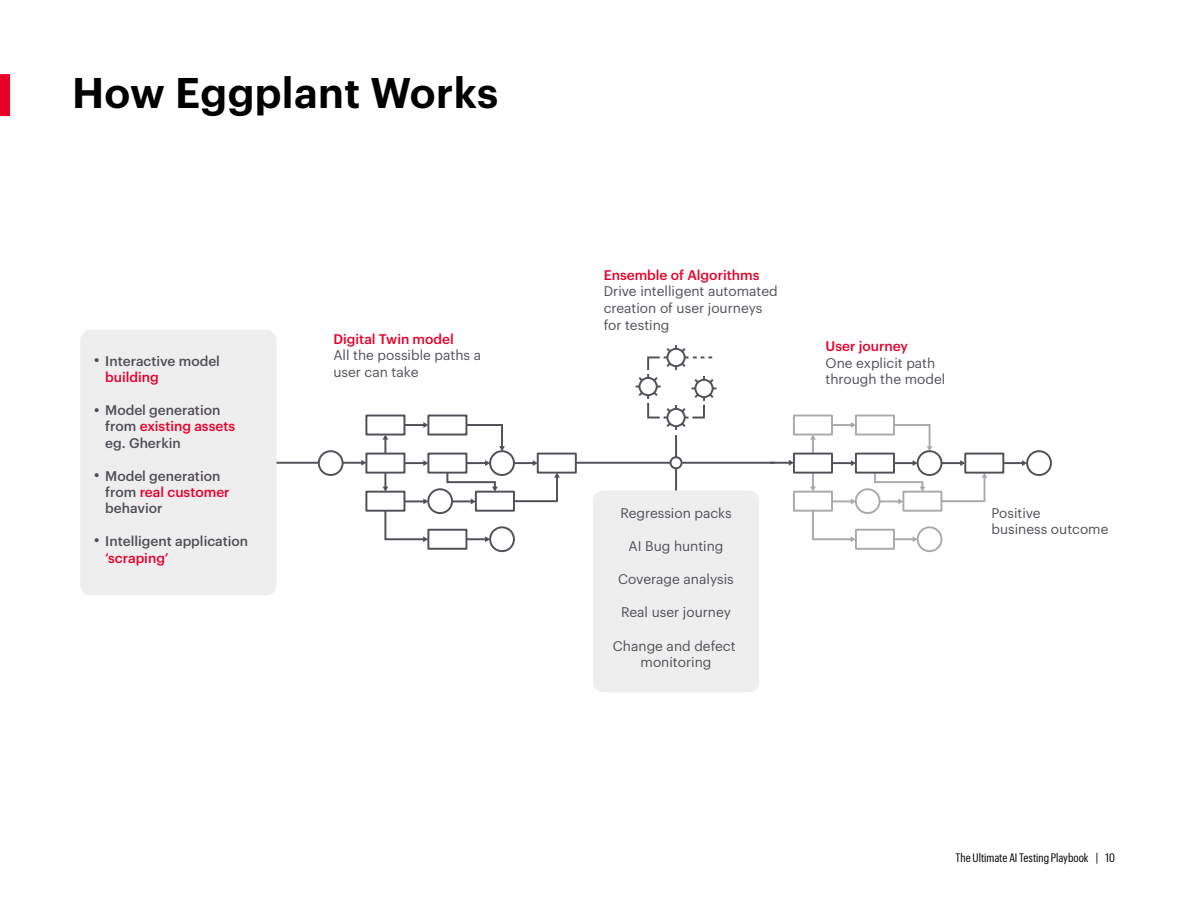
<style>
.page{position:relative;width:1188px;height:918px;background:#fff}
.page>*{position:absolute;margin:0;border:0;box-sizing:border-box;transform-origin:0 0}
.t1{font:600 42px "Graphik LC";letter-spacing:.01em;color:#000}
.t2{font:13.65px/16.6px "Graphik LC";color:#534f57}
.t3{font:500 13.65px/16.4px "Graphik LC";color:#534f57}
.t4{font:500 13.65px "Graphik LC";color:#e90029}
.t5{font:12px "Graphik Cond";color:#000}
.t6{font:7.8px "Elephant";color:#534f57}
.s1{color:#e90029}
</style>
<div class="page">
<div style="left:0;top:74px;width:10px;height:42px;background:#e90029"></div>
<div style="left:80px;top:330px;width:196px;height:265px;background:#efeeef;border-radius:10px"></div>
<div style="left:593px;top:490px;width:166px;height:202px;background:#efeeef;border-radius:10px"></div>
<div style="left:427px;top:415px;width:40px;height:21px;border:2px solid #534f57"></div>
<svg style="left:405px;top:422px;width:23px;height:6px"></svg>
<svg style="left:464px;top:423px;width:41px;height:27px"></svg>
<div style="left:365px;top:415px;width:40px;height:21px;border:2px solid #534f57"></div>
<svg style="left:383px;top:435px;width:5px;height:18px"></svg>
<hr style="left:276px;top:462px;width:43px;height:2px;background:#534f57">
<div style="left:489px;top:526px;width:26px;height:26px;border:2px solid #534f57;border-radius:50%"></div>
<div style="left:427px;top:488px;width:26px;height:26px;border:2px solid #534f57;border-radius:50%"></div>
<div style="left:427px;top:529px;width:40px;height:21px;border:2px solid #534f57"></div>
<hr style="left:466px;top:538px;width:20px;height:2px;background:#534f57">
<svg style="left:485px;top:536px;width:5px;height:6px"></svg>
<div style="left:365px;top:491px;width:40px;height:21px;border:2px solid #534f57"></div>
<div style="left:475px;top:491px;width:40px;height:21px;border:2px solid #534f57"></div>
<hr style="left:452px;top:500px;width:20px;height:2px;background:#534f57">
<svg style="left:471px;top:499px;width:5px;height:5px"></svg>
<svg style="left:383px;top:474px;width:5px;height:18px"></svg>
<svg style="left:383px;top:499px;width:45px;height:43px"></svg>
<svg style="left:512px;top:474px;width:48px;height:29px"></svg>
<div style="left:365px;top:453px;width:40px;height:21px;border:2px solid #534f57"></div>
<div style="left:318px;top:450px;width:26px;height:26px;border:2px solid #534f57;border-radius:50%"></div>
<div style="left:489px;top:450px;width:26px;height:26px;border:2px solid #534f57;border-radius:50%"></div>
<svg style="left:343px;top:460px;width:23px;height:6px"></svg>
<div style="left:427px;top:453px;width:40px;height:21px;border:2px solid #534f57"></div>
<svg style="left:405px;top:460px;width:23px;height:6px"></svg>
<div style="left:537px;top:453px;width:40px;height:21px;border:2px solid #534f57"></div>
<hr style="left:514px;top:462px;width:20px;height:2px;background:#534f57">
<svg style="left:533px;top:460px;width:5px;height:6px"></svg>
<svg style="left:445px;top:460px;width:53px;height:32px"></svg>
<div style="left:855px;top:415px;width:40px;height:21px;border:2px solid #aba9ad"></div>
<hr style="left:832px;top:424px;width:20px;height:2px;background:#aba9ad">
<svg style="left:851px;top:422px;width:5px;height:6px"></svg>
<svg style="left:892px;top:423px;width:40px;height:28px"></svg>
<div style="left:793px;top:415px;width:40px;height:21px;border:2px solid #aba9ad"></div>
<svg style="left:810px;top:435px;width:6px;height:18px"></svg>
<div style="left:917px;top:526px;width:25px;height:26px;border:2px solid #aba9ad;border-radius:50%"></div>
<div style="left:855px;top:488px;width:26px;height:26px;border:2px solid #aba9ad;border-radius:50%"></div>
<div style="left:855px;top:529px;width:40px;height:21px;border:2px solid #aba9ad"></div>
<svg style="left:894px;top:536px;width:24px;height:6px"></svg>
<div style="left:1026px;top:450px;width:26px;height:26px;border:2px solid #534f57;border-radius:50%"></div>
<div style="left:793px;top:491px;width:40px;height:21px;border:2px solid #aba9ad"></div>
<div style="left:902px;top:491px;width:40px;height:21px;border:2px solid #aba9ad"></div>
<svg style="left:880px;top:499px;width:23px;height:5px"></svg>
<svg style="left:810px;top:474px;width:6px;height:18px"></svg>
<svg style="left:811px;top:499px;width:45px;height:43px"></svg>
<svg style="left:940px;top:474px;width:47px;height:29px"></svg>
<div style="left:793px;top:453px;width:40px;height:21px;border:2px solid #534f57"></div>
<div style="left:917px;top:450px;width:25px;height:26px;border:2px solid #534f57;border-radius:50%"></div>
<hr style="left:770px;top:462px;width:20px;height:2px;background:#534f57">
<svg style="left:789px;top:460px;width:5px;height:6px"></svg>
<div style="left:855px;top:453px;width:40px;height:21px;border:2px solid #534f57"></div>
<hr style="left:832px;top:462px;width:20px;height:2px;background:#534f57">
<svg style="left:851px;top:460px;width:5px;height:6px"></svg>
<div style="left:964px;top:453px;width:40px;height:21px;border:2px solid #534f57"></div>
<hr style="left:941px;top:462px;width:20px;height:2px;background:#534f57">
<svg style="left:960px;top:460px;width:5px;height:6px"></svg>
<svg style="left:873px;top:460px;width:52px;height:32px"></svg>
<hr style="left:1003px;top:462px;width:20px;height:2px;background:#534f57">
<svg style="left:1022px;top:460px;width:5px;height:6px"></svg>
<hr style="left:576px;top:462px;width:106px;height:2px;background:#534f57">
<hr style="left:675px;top:435px;width:2px;height:22px;background:#534f57">
<hr style="left:675px;top:468px;width:2px;height:22px;background:#534f57">
<hr style="left:682px;top:462px;width:93px;height:2px;background:#534f57">
<svg style="left:667px;top:454px;width:18px;height:15px"></svg>
<svg style="left:636px;top:345px;width:80px;height:85px"></svg>
<h1 class="t1" style="left:72px;top:61px;width:427px">How Eggplant Works</h1>
<p class="t3" style="left:105px;top:351px;width:116px">Interactive model</p>
<p class="t4" style="left:105px;top:367px;width:55px">building</p>
<p class="t3" style="left:105px;top:401px;width:131px">Model generation from <span class="s1">existing assets </span>eg. Gherkin</p>
<p class="t3" style="left:105px;top:466px;width:126px">Model generation from <span class="s1">real customer </span>behavior</p>
<p class="t3" style="left:105px;top:532px;width:144px">Intelligent application</p>
<p class="t4" style="left:105px;top:547px;width:65px">‘scraping’</p>
<p class="t6" style="left:94px;top:355px;width:6px">•</p>
<p class="t6" style="left:94px;top:405px;width:6px">•</p>
<p class="t6" style="left:94px;top:471px;width:6px">•</p>
<p class="t6" style="left:94px;top:535px;width:6px">•</p>
<p class="t4" style="left:333px;top:329px;width:122px">Digital Twin model</p>
<p class="t2" style="left:333px;top:346px;width:149px">All the possible paths a user can take</p>
<p class="t4" style="left:604px;top:265px;width:157px">Ensemble of Algorithms</p>
<p class="t2" style="left:604px;top:282px;width:176px">Drive intelligent automated creation of user journeys for testing</p>
<p class="t2" style="left:620px;top:503px;width:113px">Regression packs</p>
<p class="t2" style="left:629px;top:537px;width:97px">AI Bug hunting</p>
<p class="t2" style="left:618px;top:570px;width:117px">Coverage analysis</p>
<p class="t2" style="left:621px;top:603px;width:112px">Real user journey</p>
<p class="t2" style="left:613px;top:636px;width:124px;text-align:center">Change and defect monitoring</p>
<p class="t4" style="left:826px;top:336px;width:84px">User journey</p>
<p class="t2" style="left:826px;top:354px;width:121px">One explicit path through the model</p>
<p class="t2" style="left:991px;top:503px;width:118px">Positive<br>business outcome</p>
<p class="t5" style="left:956px;top:850px;width:161px">The Ultimate AI Testing Playbook | 10</p>
</div>
